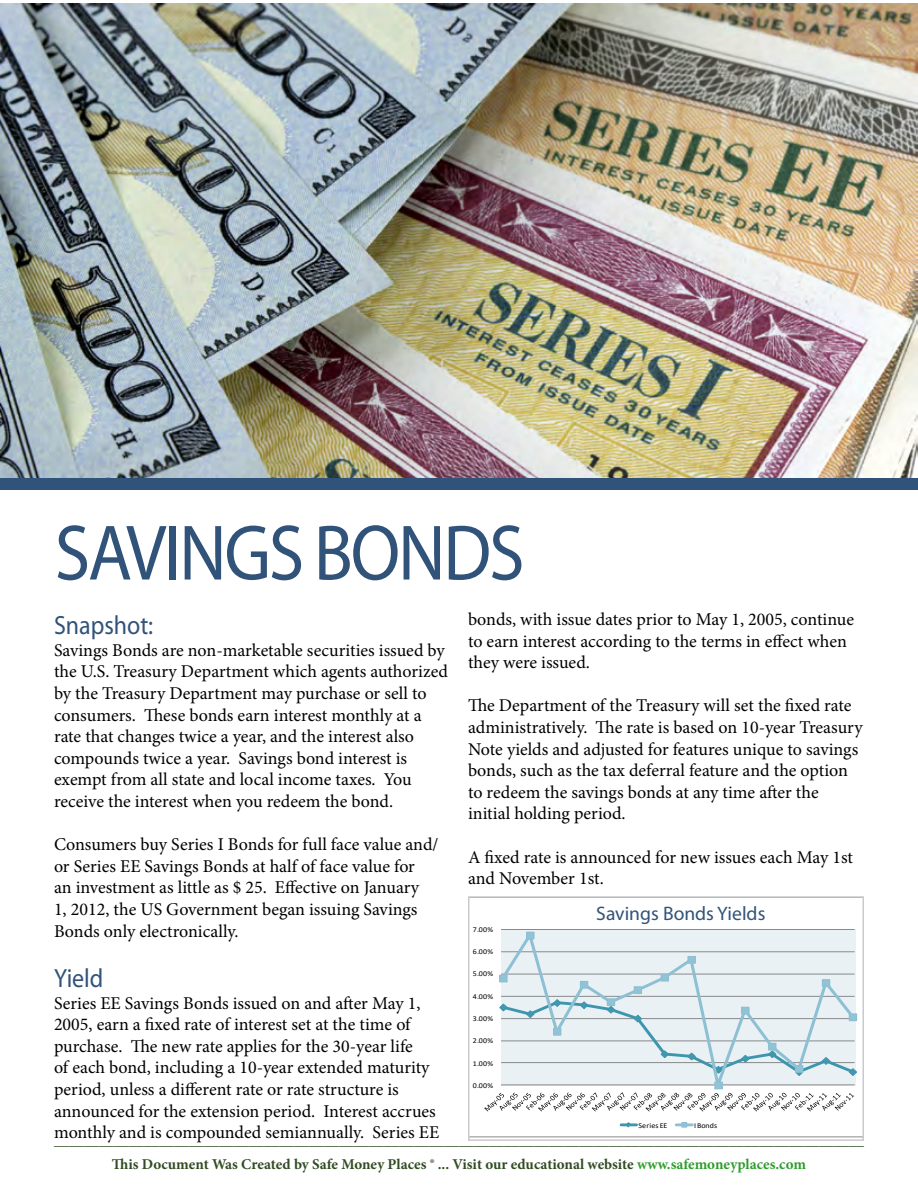
<style>
.page{position:relative;width:918px;height:1188px;background:#fff}
.page>*{position:absolute;margin:0;border:0;box-sizing:border-box;transform-origin:0 0}
.t1{font:79.2px "Myriad Pro";letter-spacing:-.03em;color:#315379;scale:.91 1}
.t2{font:26.4px "Myriad Pro";color:#315379;scale:.91 1}
.t3{font:19.5px "Myriad Pro";color:#315379}
.t4{font:18px/21.6px "Minion Pro";color:#000}
.t5{font:700 15px/24px "Minion Pro";color:#314c23;text-align:center}
.t6{font:700 13.8px "Calibri";letter-spacing:.005em;color:#10253f;scale:1.07 1}
.t7{font:7.5px "Calibri";letter-spacing:.03em;color:#000;scale:1.07 1}
.s1{color:#2f9d2d}
</style>
<div class="page">
<svg style="left:471px;top:929px;width:390px;height:208px"></svg>
<div style="left:468px;top:896px;width:396px;height:245px;border:2px solid #c8cacc"></div>
<img style="left:0;top:4px;width:918px;height:474px">
<div style="left:0;top:478px;width:918px;height:11px;background:#315379"></div>
<h1 class="t1" style="left:55px;top:504px;width:510px">Savi ngs bonds</h1>
<h2 class="t2" style="left:54px;top:609px;width:111px">Snapshot:</h2>
<p class="t4" style="left:54px;top:639px;width:395px">Savings Bonds are non-marketable securities issued by the U.S. Treasury Department which agents authorized by the Treasury Department may purchase or sell to consumers. These bonds earn interest monthly at a rate that changes twice a year, and the interest also compounds twice a year. Savings bond interest is exempt from all state and local income taxes. You receive the interest when you redeem the bond.</p>
<p class="t4" style="left:54px;top:834px;width:386px">Consumers buy Series I Bonds for full face value and/ or Series EE Savings Bonds at half of face value for<br>an investment as little as $ 25. Effective on January<br>1, 2012, the US Government began issuing Savings Bonds only electronically.</p>
<h2 class="t2" style="left:54px;top:962px;width:56px">Yield</h2>
<p class="t4" style="left:54px;top:992px;width:387px">Series EE Savings Bonds issued on and after May 1, 2005, earn a fixed rate of interest set at the time of purchase. The new rate applies for the 30-year life<br>of each bond, including a 10-year extended maturity period, unless a different rate or rate structure is announced for the extension period. Interest accrues monthly and is compounded semiannually. Series EE</p>
<p class="t4" style="left:468px;top:609px;width:388px">bonds, with issue dates prior to May 1, 2005, continue to earn interest according to the terms in effect when they were issued.</p>
<p class="t4" style="left:468px;top:695px;width:396px">The Department of the Treasury will set the fixed rate administratively. The rate is based on 10-year Treasury Note yields and adjusted for features unique to savings bonds, such as the tax deferral feature and the option to redeem the savings bonds at any time after the initial holding period.</p>
<p class="t4" style="left:468px;top:846px;width:387px">A fixed rate is announced for new issues each May 1st and November 1st.</p>
<p class="t7" style="left:473px;top:924px;width:21px">7.00%</p>
<p class="t7" style="left:473px;top:946px;width:21px">6.00%</p>
<p class="t7" style="left:473px;top:969px;width:21px">5.00%</p>
<p class="t7" style="left:473px;top:991px;width:21px">4.00%</p>
<p class="t7" style="left:473px;top:1013px;width:21px">3.00%</p>
<p class="t7" style="left:473px;top:1036px;width:21px">2.00%</p>
<p class="t7" style="left:473px;top:1058px;width:21px">1.00%</p>
<p class="t7" style="left:473px;top:1080px;width:21px">0.00%</p>
<p class="t3" style="left:596px;top:901px;width:171px">Savings Bonds Yields</p>
<p class="t6" style="left:637px;top:902px;width:61px">Chart Title</p>
<p class="t7" style="left:638px;top:1120px;width:29px">Series EE</p>
<p class="t7" style="left:694px;top:1120px;width:23px">I Bonds</p>
<p class="t5" style="left:54px;top:1128px;width:811px">____________________________________________________________________________________________________________<br>This Document Was Created by Safe Money Places ® ... Visit our educational website <span class="s1">www.safemoneyplaces.com</span></p>
</div>
